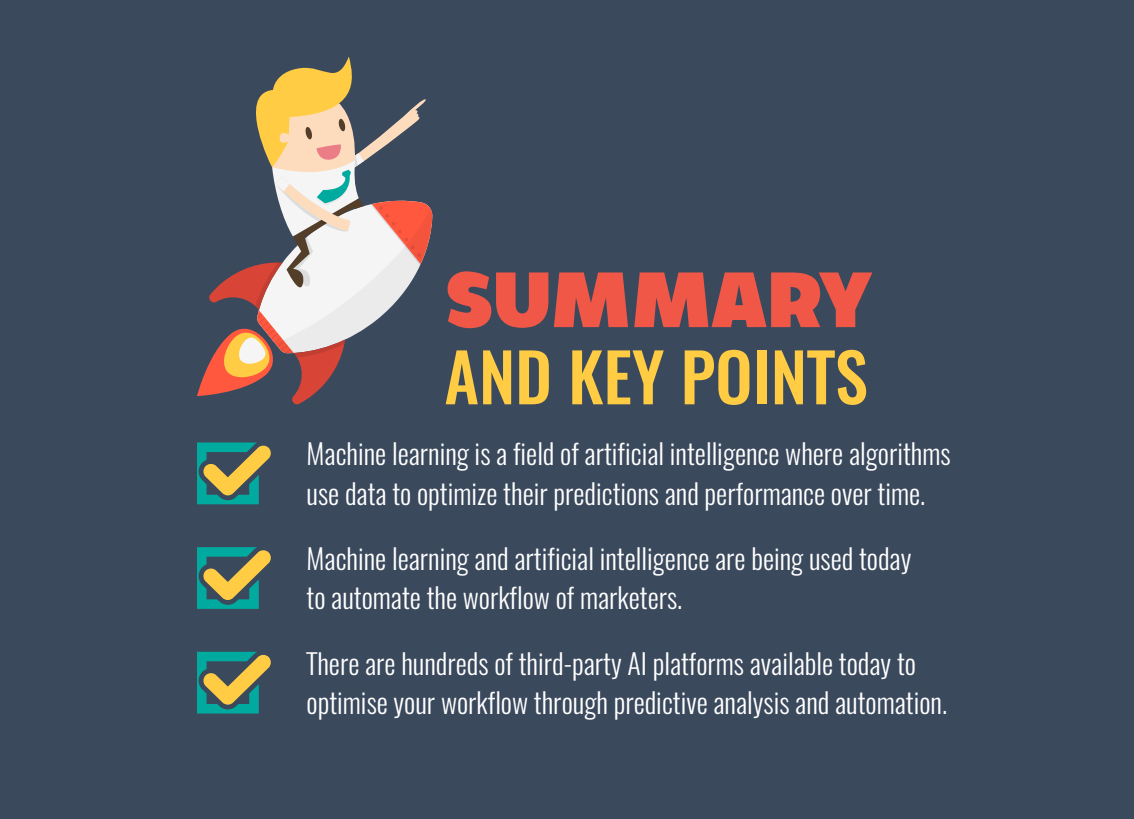
<style>
.page{position:relative;width:1134px;height:819px;background:#3b495d}
.page>*{position:absolute;margin:0;border:0;box-sizing:border-box;transform-origin:0 0}
.t1{font:700 78.05px "Walrus";letter-spacing:-.03em;color:#f05746}
.t2{font:500 66.5px "Oswald";color:#fc4}
.t3{font:300 28px/39.2px "Oswald";color:#fff}
</style>
<div class="page">
<svg style="left:197px;top:443px;width:74px;height:61px"></svg>
<svg style="left:197px;top:652px;width:74px;height:62px"></svg>
<svg style="left:197px;top:547px;width:74px;height:62px"></svg>
<svg style="left:197px;top:56px;width:236px;height:349px"></svg>
<h1 class="t1" style="left:444px;top:251px;width:430px">SUMMARY</h1>
<h2 class="t2" style="left:444px;top:331px;width:425px">AND KEY POINTS</h2>
<p class="t3" style="left:307px;top:434px;width:646px">Machine learning is a field of artificial intelligence where algorithms use data to optimize their predictions and performance over time.</p>
<p class="t3" style="left:307px;top:539px;width:606px">Machine learning and artificial intelligence are being used today to automate the workflow of marketers.</p>
<p class="t3" style="left:307px;top:644px;width:642px">There are hundreds of third-party AI platforms available today to optimise your workflow through predictive analysis and automation.</p>
</div>
